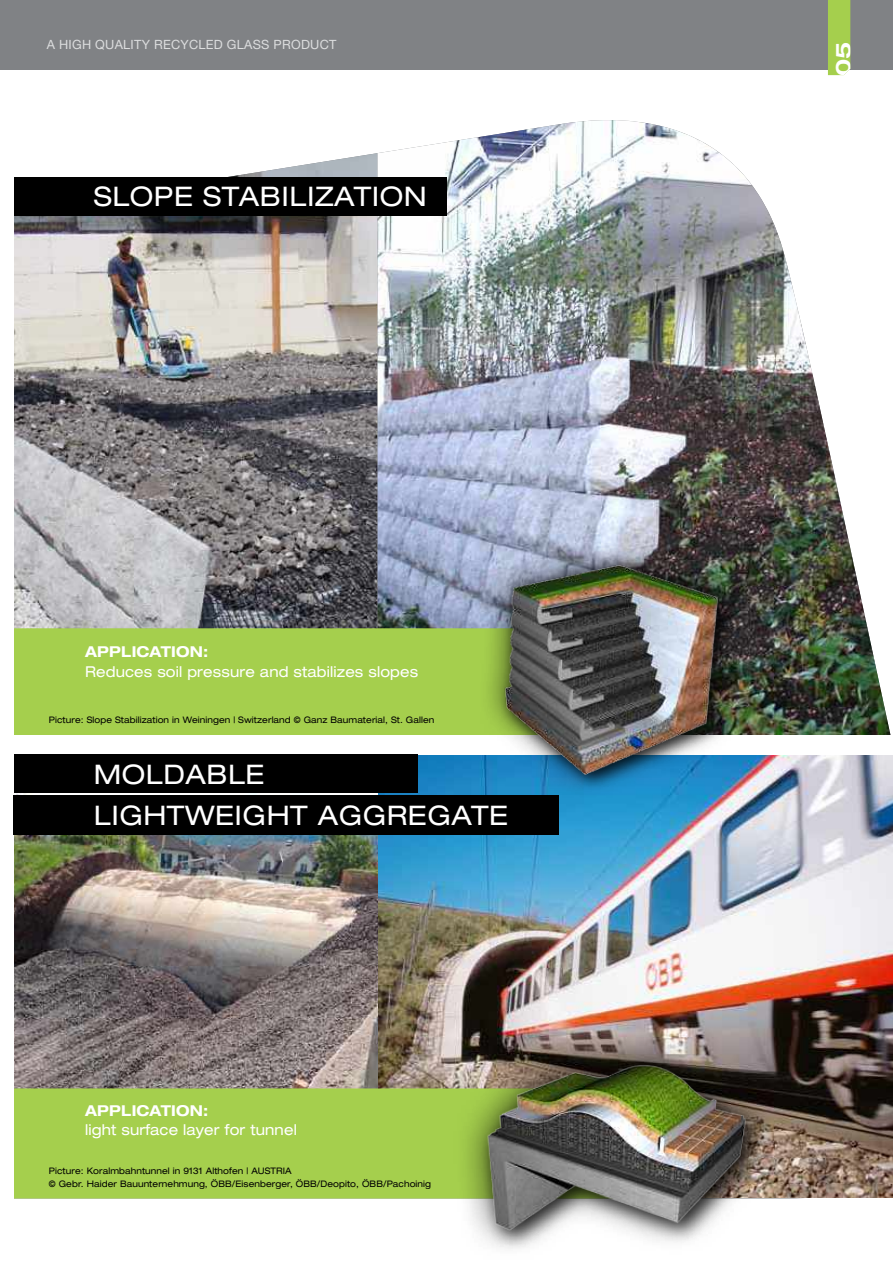
<style>
.page{position:relative;width:893px;height:1263px;background:#fff}
.page>*{position:absolute;margin:0;border:0;box-sizing:border-box;transform-origin:0 0}
.t1{font:expanded 27px/41.5px "Helvetica Neue LT Pro";letter-spacing:.02em;color:#fff}
.t2{font:700 expanded 21px "Helvetica Neue LT Pro";color:#fff}
.t3{font:expanded 15px "Helvetica Neue LT Pro";letter-spacing:.01em;color:#fff;scale:.95 1}
.t4{font:700 expanded 15px "Helvetica Neue LT Pro";letter-spacing:.01em;color:#fff;scale:.95 1}
.t5{font:12.75px "Helvetica Neue East A";letter-spacing:.02em;color:#dcddde}
.t6{font:expanded 9px/13.5px "Helvetica Neue LT Pro";letter-spacing:.01em;color:#000;scale:.95 1}
</style>
<div class="page">
<img style="left:377px;top:120px;width:516px;height:1077px">
<img style="left:14px;top:153px;width:363px;height:475px">
<img style="left:14px;top:793px;width:363px;height:295px">
<div style="left:13px;top:178px;width:433px;height:38px;background:#000"></div>
<div style="left:14px;top:628px;width:464px;height:108px;background:#a5cf4d"></div>
<div style="left:14px;top:1088px;width:439px;height:110px;background:#a5cf4d"></div>
<div style="left:0;top:736px;width:893px;height:19px;background:#fff"></div>
<div style="left:478px;top:537px;width:267px;height:263px;background:#000;opacity:.75"></div>
<img style="left:497px;top:556px;width:234px;height:229px">
<div style="left:453px;top:1031px;width:326px;height:231px;background:#000;opacity:.75"></div>
<img style="left:464px;top:1051px;width:305px;height:192px">
<div style="left:14px;top:755px;width:403px;height:38px;background:#000"></div>
<div style="left:14px;top:795px;width:545px;height:39px;background:#000"></div>
<div style="left:0;top:0;width:893px;height:69px;background:#808285"></div>
<div style="left:828px;top:0;width:22px;height:75px;background:#a5cf4d"></div>
<h3 class="t5" style="left:47px;top:37px;width:291px">A HIGH QUALITY RECYCLED GLASS PRODUCT</h3>
<h1 class="t1" style="left:94px;top:175px;width:335px">SLOPE STABILIZATION</h1>
<h3 class="t4" style="left:85px;top:642px;width:131px">APPLICATION:</h3>
<h3 class="t3" style="left:85px;top:662px;width:352px">Reduces soil pressure and stabilizes slopes</h3>
<p class="t6" style="left:49px;top:713px;width:407px">Picture: Slope Stabilization in Weiningen | Switzerland © Ganz Baumaterial, St. Gallen</p>
<h1 class="t1" style="left:94px;top:752px;width:416px">mo LDABLE<br>li GHTWEIGHT AGGREGATE</h1>
<h3 class="t4" style="left:85px;top:1100px;width:131px">APPLICATION:</h3>
<h3 class="t3" style="left:85px;top:1120px;width:224px">light surface layer for tunnel</h3>
<p class="t6" style="left:49px;top:1164px;width:404px">Picture: Koralmbahntunnel in 9131 Althofen | AUSTRIA<br>© Gebr. Haider Bauunternehmung, ÖBB/Eisenberger, ÖBB/Deopito, ÖBB/Pachoinig</p>
<h2 class="t2" style="left:830px;top:76px;width:35px;rotate:-90deg">05</h2>
</div>
